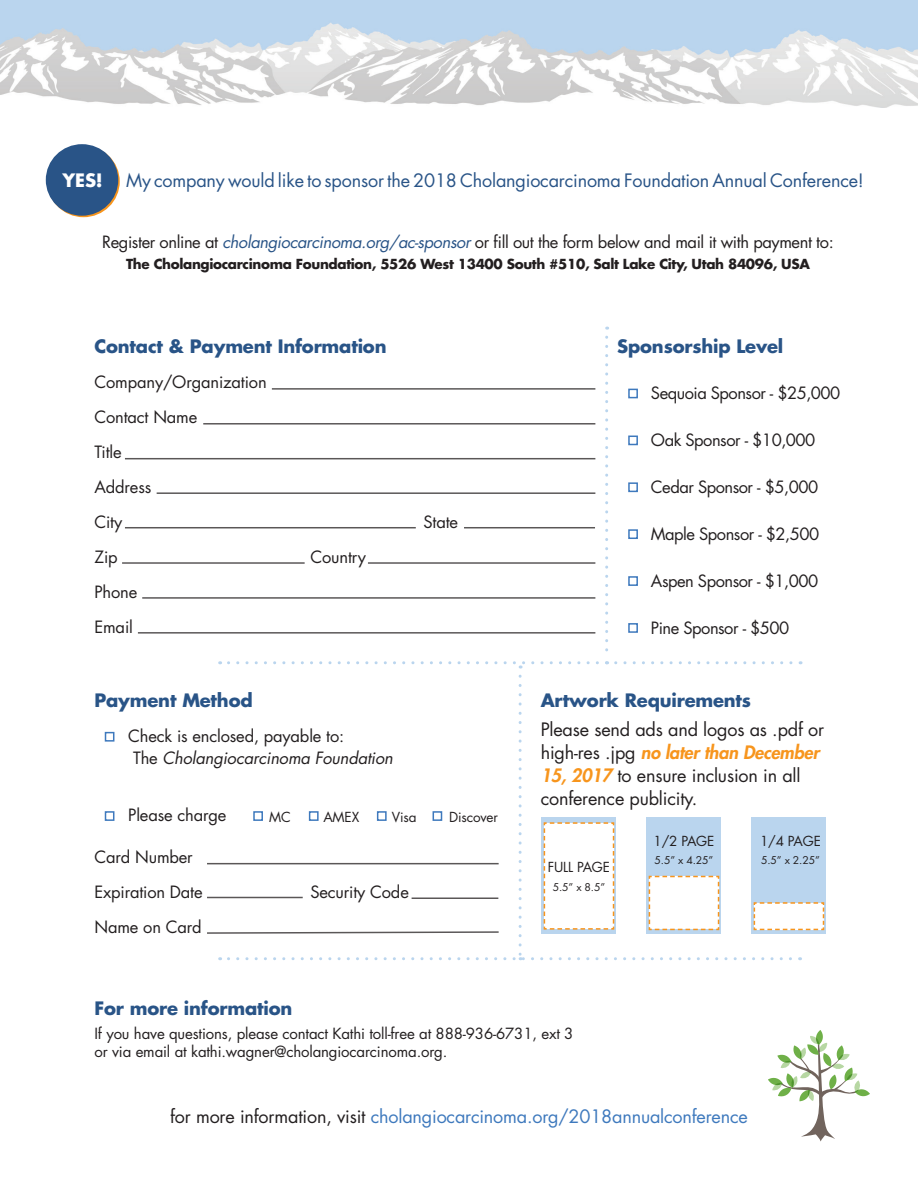
<style>
.page{position:relative;width:918px;height:1188px;background:#fff}
.page>*{position:absolute;margin:0;border:0;box-sizing:border-box;transform-origin:0 0}
.t1{font:18px/23px "Futura Std";letter-spacing:-.01em;color:#231f20}
.t2{font:700 18px "Futura Std";letter-spacing:-.01em;color:#295487}
.t3{font:18px "Futura Std";letter-spacing:-.01em;color:#295487}
.t4{font:18px "Futura Std";letter-spacing:-.01em;color:#3e79bd}
.t5{font:700 18px "Futura Std";color:#fff}
.t6{font:16.5px/21.6px "Futura Std";letter-spacing:-.01em;color:#231f20}
.t7{font:16.5px "Futura Std";letter-spacing:-.03em;color:#231f20}
.t8{font:15px/18px "Futura Std";letter-spacing:-.01em;color:#231f20}
.t9{font:700 13.5px "Futura Std";letter-spacing:-.025em;color:#231f20}
.t10{font:13.5px "Futura Std";letter-spacing:-.01em;color:#231f20}
.t11{font:10.5px "Futura Std";color:#231f20}
.s1{font-style:italic;color:#295487}
.s2{font-style:italic}
.s3{font-weight:800;font-style:italic;color:#f7951d}
.s4{color:#231f20}
</style>
<div class="page">
<svg style="left:47px;top:146px;width:73px;height:71px"></svg>
<div style="left:46px;top:144px;width:72px;height:72px;background:#295487;border-radius:50%"></div>
<img style="left:0;top:0;width:918px;height:108px">
<svg style="left:768px;top:1030px;width:102px;height:111px"></svg>
<div style="left:105px;top:732px;width:9px;height:10px;background:#fff;border:2px solid #3e79bd"></div>
<div style="left:105px;top:811px;width:9px;height:10px;background:#fff;border:2px solid #3e79bd"></div>
<hr style="left:203px;top:423px;width:392px;height:2px;background:#231f20">
<hr style="left:157px;top:492px;width:438px;height:2px;background:#231f20">
<hr style="left:125px;top:527px;width:291px;height:1px;background:#231f20">
<hr style="left:122px;top:562px;width:183px;height:2px;background:#231f20">
<hr style="left:142px;top:597px;width:453px;height:2px;background:#231f20">
<hr style="left:138px;top:632px;width:457px;height:2px;background:#231f20">
<hr style="left:125px;top:458px;width:470px;height:1px;background:#231f20">
<svg style="left:220px;top:337px;width:571px;height:332px"></svg>
<div style="left:628px;top:576px;width:10px;height:10px;background:#fff;border:2px solid #3e79bd"></div>
<div style="left:628px;top:623px;width:10px;height:10px;background:#fff;border:2px solid #3e79bd"></div>
<div style="left:628px;top:436px;width:10px;height:9px;background:#fff;border:2px solid #3e79bd"></div>
<div style="left:628px;top:482px;width:10px;height:10px;background:#fff;border:2px solid #3e79bd"></div>
<div style="left:628px;top:529px;width:10px;height:10px;background:#fff;border:2px solid #3e79bd"></div>
<div style="left:628px;top:389px;width:10px;height:9px;background:#fff;border:2px solid #3e79bd"></div>
<svg style="left:207px;top:676px;width:618px;height:284px"></svg>
<p class="t5" style="left:63px;top:169px;width:42px">YES!</p>
<p class="t3" style="left:126px;top:169px;width:739px">My company would like to sponsor the 2018 Cholangiocarcinoma Foundation Annual Conference!</p>
<p class="t6" style="left:102px;top:231px;width:733px">Register online at <span class="s1">cholangiocarcinoma.org/ac-sponsor</span> or fill out the form below and mail it with payment to:</p>
<p class="t9" style="left:126px;top:255px;width:685px">The Cholangiocarcinoma Foundation, 5526 West 13400 South #510, Salt Lake City, Utah 84096, USA</p>
<p class="t2" style="left:94px;top:334px;width:294px">Contact &amp; Payment Information</p>
<p class="t6" style="left:94px;top:371px;width:174px">Company/Organization</p>
<p class="t6" style="left:94px;top:406px;width:104px">Contact Name</p>
<p class="t6" style="left:94px;top:441px;width:29px">Title</p>
<p class="t6" style="left:94px;top:476px;width:58px">Address</p>
<p class="t6" style="left:94px;top:511px;width:29px">City</p>
<p class="t6" style="left:424px;top:511px;width:36px">State</p>
<p class="t6" style="left:94px;top:547px;width:25px">Zip</p>
<p class="t6" style="left:311px;top:547px;width:57px">Country</p>
<p class="t6" style="left:94px;top:582px;width:44px">Phone</p>
<p class="t6" style="left:94px;top:617px;width:40px">Email</p>
<p class="t2" style="left:94px;top:689px;width:160px">Payment Method</p>
<p class="t6" style="left:128px;top:726px;width:266px">Check is enclosed, payable to:<br>The <span class="s2">Cholangiocarcinoma Foundation</span></p>
<p class="t6" style="left:128px;top:804px;width:100px">Please charge</p>
<p class="t6" style="left:94px;top:846px;width:100px">Card Number</p>
<p class="t6" style="left:94px;top:881px;width:110px">Expiration Date</p>
<p class="t6" style="left:311px;top:881px;width:100px">Security Code</p>
<p class="t6" style="left:94px;top:916px;width:109px">Name on Card</p>
<p class="t10" style="left:269px;top:808px;width:23px">MC</p>
<p class="t10" style="left:323px;top:808px;width:37px">AMEX</p>
<p class="t10" style="left:392px;top:808px;width:26px">Visa</p>
<p class="t10" style="left:449px;top:808px;width:50px">Discover</p>
<p class="t2" style="left:617px;top:334px;width:168px">Sponsorship Level</p>
<p class="t7" style="left:651px;top:383px;width:191px">Sequoia Sponsor - $25,000</p>
<p class="t7" style="left:651px;top:430px;width:166px">Oak Sponsor - $10,000</p>
<p class="t7" style="left:651px;top:476px;width:169px">Cedar Sponsor - $5,000</p>
<p class="t7" style="left:651px;top:523px;width:170px">Maple Sponsor - $2,500</p>
<p class="t7" style="left:651px;top:570px;width:169px">Aspen Sponsor - $1,000</p>
<p class="t7" style="left:651px;top:617px;width:140px">Pine Sponsor - $500</p>
<p class="t2" style="left:541px;top:688px;width:212px">Artwork Requirements</p>
<p class="t1" style="left:541px;top:718px;width:285px">Please send ads and logos as .pdf or high-res .jpg <span class="s3">no later than December<br>15, 2017</span> to ensure inclusion in all conference publicity.</p>
<p class="t10" style="left:548px;top:859px;width:64px">FULL PAGE</p>
<p class="t11" style="left:553px;top:880px;width:54px">5.5” x 8.5”</p>
<p class="t10" style="left:654px;top:832px;width:62px">1/2 PAGE</p>
<p class="t11" style="left:655px;top:854px;width:60px">5.5” x 4.25”</p>
<p class="t10" style="left:760px;top:832px;width:62px">1/4 PAGE</p>
<p class="t11" style="left:761px;top:854px;width:60px">5.5” x 2.25”</p>
<p class="t2" style="left:94px;top:996px;width:199px">For more information</p>
<p class="t8" style="left:94px;top:1025px;width:481px">If you have questions, please contact Kathi toll-free at 888-936-6731, ext 3 or via email at kathi.wagner@cholangiocarcinoma.org.</p>
<p class="t4" style="left:170px;top:1105px;width:579px"><span class="s4">for more information, visit</span> cholangiocarcinoma.org/2018annualconference</p>
</div>
